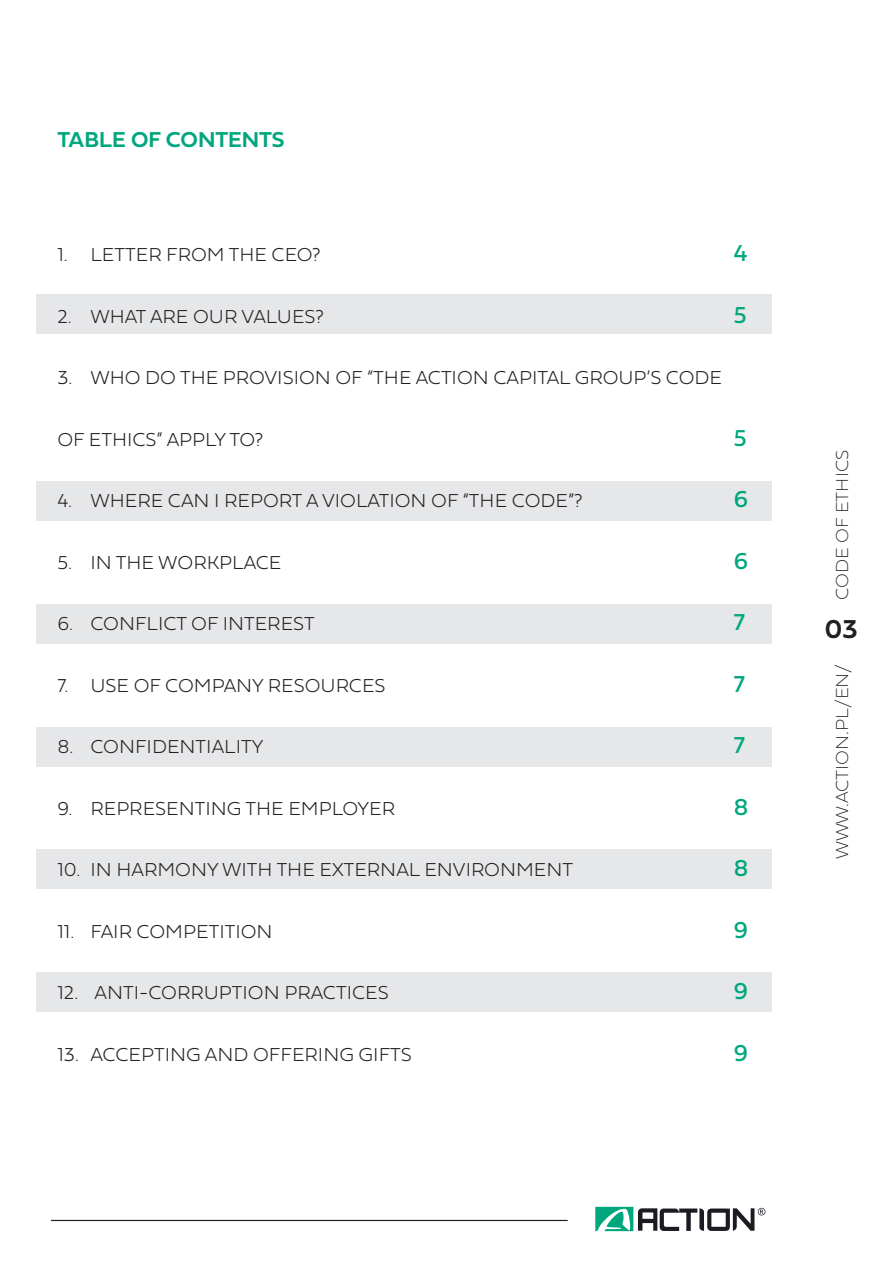
<style>
.page{position:relative;width:893px;height:1263px;background:#fff}
.page>*{position:absolute;margin:0;border:0;box-sizing:border-box;transform-origin:0 0}
.t1{font:27px "Fieldwork Geo Demibold";color:#231f20}
.t2{font:24px "Fieldwork Hum";color:#00a77e}
.t3{font:22.5px "Fieldwork Geo Demibold";color:#00a77e}
.t4{font:100 19.5px "Fieldwork Hum";color:#231f20}
.t5{font:18px "Fieldwork Hum Hair";color:#231f20}
</style>
<div class="page">
<div style="left:36px;top:294px;width:736px;height:40px;background:#e6e7e9"></div>
<div style="left:36px;top:482px;width:736px;height:39px;background:#e6e7e9"></div>
<div style="left:36px;top:604px;width:736px;height:40px;background:#e6e7e9"></div>
<div style="left:36px;top:727px;width:736px;height:39px;background:#e6e7e9"></div>
<div style="left:36px;top:850px;width:736px;height:39px;background:#e6e7e9"></div>
<div style="left:36px;top:972px;width:736px;height:40px;background:#e6e7e9"></div>
<hr style="left:51px;top:1220px;width:517px;height:1px;background:#231f20">
<svg style="left:595px;top:1207px;width:170px;height:25px"></svg>
<p class="t3" style="left:57px;top:122px;width:229px">TABLE OF CONTENTS</p>
<p class="t4" style="left:57px;top:239px;width:265px">1. LETTER FROM THE CEO?</p>
<p class="t2" style="left:734px;top:234px;width:15px">4</p>
<p class="t4" style="left:57px;top:301px;width:268px">2. WHAT ARE OUR VALUES?</p>
<p class="t2" style="left:734px;top:296px;width:14px">5</p>
<p class="t4" style="left:57px;top:362px;width:666px">3. WHO DO THE PROVISION OF “THE ACTION CAPITAL GROUP’S CODE</p>
<p class="t4" style="left:57px;top:424px;width:207px">OF ETHICS” APPLY TO?</p>
<p class="t2" style="left:734px;top:419px;width:14px">5</p>
<p class="t4" style="left:57px;top:485px;width:527px">4. WHERE CAN I REPORT A VIOLATION OF “THE CODE”?</p>
<p class="t2" style="left:734px;top:480px;width:16px">6</p>
<p class="t4" style="left:57px;top:547px;width:226px">5. IN THE WORKPLACE</p>
<p class="t2" style="left:734px;top:542px;width:16px">6</p>
<p class="t4" style="left:57px;top:608px;width:259px">6. CONFLICT OF INTEREST</p>
<p class="t2" style="left:734px;top:603px;width:13px">7</p>
<p class="t4" style="left:57px;top:670px;width:330px">7. USE OF COMPANY RESOURCES</p>
<p class="t2" style="left:734px;top:665px;width:13px">7</p>
<p class="t4" style="left:57px;top:731px;width:208px">8. CONFIDENTIALITY</p>
<p class="t2" style="left:734px;top:726px;width:13px">7</p>
<p class="t4" style="left:57px;top:793px;width:339px">9. REPRESENTING THE EMPLOYER</p>
<p class="t2" style="left:734px;top:788px;width:16px">8</p>
<p class="t4" style="left:57px;top:854px;width:517px">10. IN HARMONY WITH THE EXTERNAL ENVIRONMENT</p>
<p class="t2" style="left:734px;top:849px;width:16px">8</p>
<p class="t4" style="left:57px;top:916px;width:217px">11. FAIR COMPETITION</p>
<p class="t2" style="left:734px;top:911px;width:16px">9</p>
<p class="t4" style="left:57px;top:977px;width:333px">12. ANTI-CORRUPTION PRACTICES</p>
<p class="t2" style="left:734px;top:972px;width:16px">9</p>
<p class="t4" style="left:57px;top:1039px;width:356px">13. ACCEPTING AND OFFERING GIFTS</p>
<p class="t2" style="left:734px;top:1034px;width:16px">9</p>
<p class="t5" style="left:828px;top:600px;width:151px;rotate:-90deg">CODE OF ETHICS</p>
<p class="t1" style="left:825px;top:608px;width:34px">03</p>
<p class="t5" style="left:828px;top:859px;width:197px;rotate:-90deg">WWW.ACTION.PL/EN/</p>
</div>
